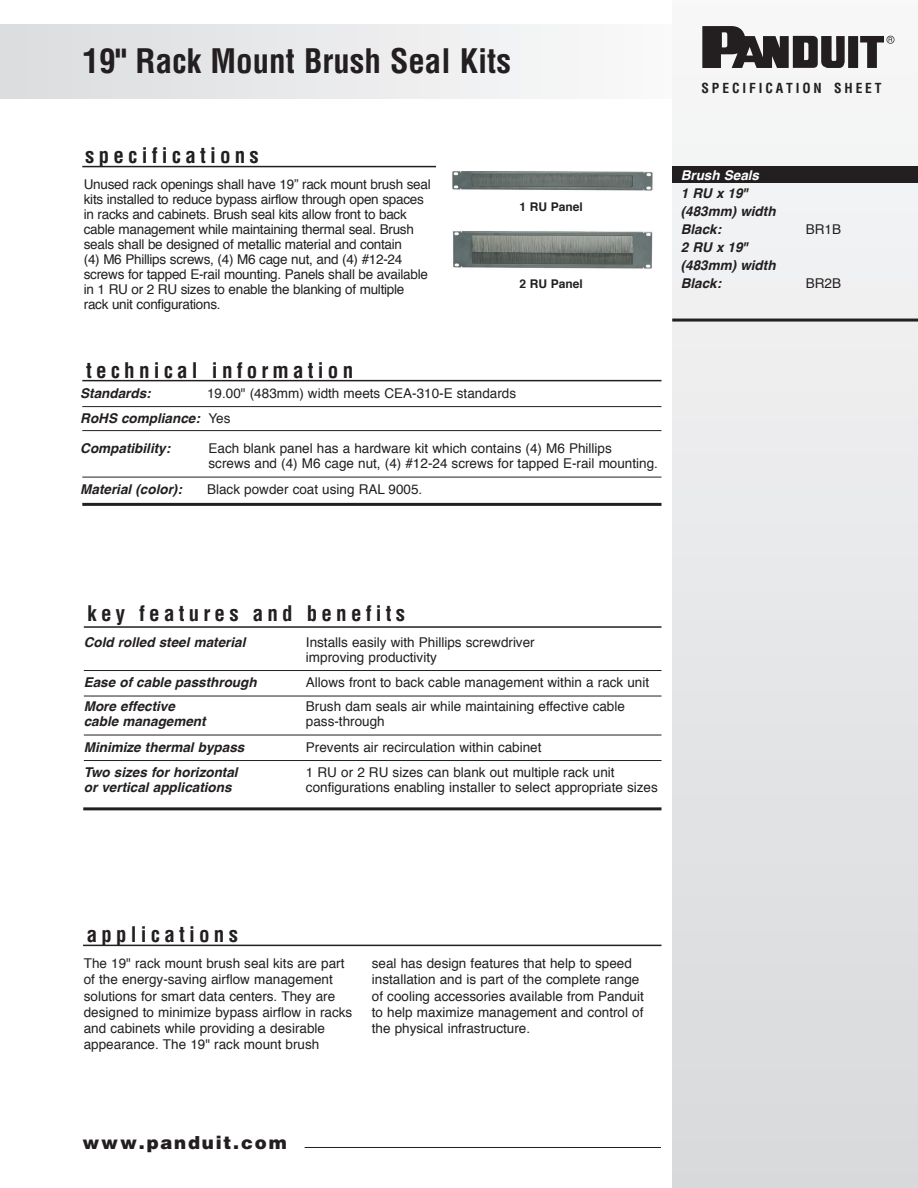
<style>
.page{position:relative;width:918px;height:1188px;background:#fff}
.page>*{position:absolute;margin:0;border:0;box-sizing:border-box;transform-origin:0 0}
.t1{font:700 condensed 33px "Helvetica";color:#231f20}
.t2{font:700 condensed 21px "Helvetica";letter-spacing:.2em;color:#231f20}
.t3{font:900 18px "Helvetica";letter-spacing:.1em;color:#231f20}
.Tab_1_0{font:13.5px/16.2px "Helvetica";color:#231f20}
.Tab_1_0-2{font:13.5px/15px "Helvetica";letter-spacing:-.02em;color:#231f20}
.Tab_2_0{font:13.5px "Helvetica";color:#231f20}
.Tab_2_0-2{font:italic 700 13.5px/18px "Helvetica";color:#231f20}
.Tab_1_0-3{font:italic 700 13.5px "Helvetica";color:#231f20}
.t4{font:700 condensed 13.5px "Helvetica";letter-spacing:.215em;color:#231f20}
.t5{font:italic 700 13.5px "Helvetica";color:#fff}
.t6{font:700 12px "Helvetica";color:#231f20}
.s1{font-weight:400;font-style:normal}
</style>
<div class="page">
<div style="left:0;top:25px;width:683px;height:74px;background:linear-gradient(to right,#dbdcdf,#fafafb)"></div>
<hr style="left:305px;top:1147px;width:356px;height:1px;background:#231f20">
<div style="left:672px;top:0;width:246px;height:1188px;background:linear-gradient(to bottom,#f7f7f8,#d8d9db)"></div>
<svg style="left:702px;top:26px;width:192px;height:42px"></svg>
<div style="left:672px;top:166px;width:246px;height:17px;background:#231f20"></div>
<hr style="left:672px;top:319px;width:246px;height:3px;background:#231f20">
<hr style="left:82px;top:406px;width:580px;height:1px;background:#231f20">
<hr style="left:82px;top:477px;width:580px;height:1px;background:#231f20">
<hr style="left:82px;top:503px;width:580px;height:3px;background:#231f20">
<hr style="left:82px;top:380px;width:580px;height:1px;background:#231f20">
<hr style="left:82px;top:166px;width:354px;height:1px;background:#231f20">
<hr style="left:83px;top:945px;width:579px;height:1px;background:#231f20">
<img style="left:452px;top:171px;width:201px;height:20px">
<hr style="left:84px;top:626px;width:578px;height:2px;background:#231f20">
<hr style="left:84px;top:670px;width:578px;height:1px;background:#231f20">
<hr style="left:84px;top:696px;width:578px;height:1px;background:#231f20">
<hr style="left:84px;top:760px;width:578px;height:1px;background:#231f20">
<hr style="left:84px;top:735px;width:578px;height:1px;background:#231f20">
<hr style="left:83px;top:807px;width:579px;height:3px;background:#231f20">
<hr style="left:82px;top:430px;width:580px;height:1px;background:#231f20">
<img style="left:452px;top:231px;width:201px;height:38px">
<p class="t1" style="left:82px;top:40px;width:430px">19" Rack Mount Brush Seal Kits</p>
<p class="t2" style="left:85px;top:142px;width:175px">specifications</p>
<p class="Tab_1_0-2" style="left:84px;top:177px;width:348px">Unused rack openings shall have 19” rack mount brush seal kits installed to reduce bypass airflow through open spaces in racks and cabinets. Brush seal kits allow front to back cable management while maintaining thermal seal. Brush seals shall be designed of metallic material and contain<br>(4) M6 Phillips screws, (4) M6 cage nut, and (4) #12-24 screws for tapped E-rail mounting. Panels shall be available in 1 RU or 2 RU sizes to enable the blanking of multiple rack unit configurations.</p>
<p class="t2" style="left:86px;top:357px;width:269px">technical information</p>
<p class="t6" style="left:519px;top:197px;width:65px">1 RU Panel</p>
<p class="t6" style="left:519px;top:274px;width:65px">2 RU Panel</p>
<p class="Tab_1_0-3" style="left:80px;top:382px;width:72px">Standards:</p>
<p class="Tab_1_0" style="left:207px;top:385px;width:311px">19.00" (483mm) width meets CEA-310-E standards</p>
<p class="Tab_1_0-3" style="left:80px;top:407px;width:152px">RoHS compliance: <span class="s1">Yes</span></p>
<p class="Tab_1_0-3" style="left:80px;top:437px;width:92px">Compatibility:</p>
<p class="Tab_1_0" style="left:209px;top:442px;width:451px;line-height:15px">Each blank panel has a hardware kit which contains (4) M6 Phillips<br>screws and (4) M6 cage nut, (4) #12-24 screws for tapped E-rail mounting.</p>
<p class="Tab_1_0-3" style="left:80px;top:478px;width:103px">Material (color):</p>
<p class="Tab_1_0" style="left:207px;top:481px;width:217px">Black powder coat using RAL 9005.</p>
<p class="t4" style="left:702px;top:80px;width:182px">SPECIFICATION SHEET</p>
<p class="t5" style="left:681px;top:164px;width:80px">Brush Seals</p>
<p class="Tab_2_0-2" style="left:681px;top:184px;width:96px">1 RU x 19" (483mm) width</p>
<p class="Tab_2_0-2" style="left:681px;top:220px;width:42px">Black:</p>
<p class="Tab_1_0" style="left:806px;top:221px;width:37px">BR1B</p>
<p class="Tab_2_0-2" style="left:681px;top:238px;width:70px">2 RU x 19"</p>
<p class="Tab_2_0-2" style="left:681px;top:256px;width:96px">(483mm) width</p>
<p class="Tab_2_0-2" style="left:681px;top:274px;width:42px">Black:</p>
<p class="Tab_1_0" style="left:806px;top:275px;width:37px">BR2B</p>
<p class="t2" style="left:88px;top:600px;width:319px">key features and benefits</p>
<p class="Tab_2_0-2" style="left:84px;top:633px;width:163px">Cold rolled steel material</p>
<p class="Tab_2_0" style="left:306px;top:632px;width:230px">Installs easily with Phillips screwdriver</p>
<p class="Tab_2_0" style="left:306px;top:647px;width:132px">improving productivity</p>
<p class="Tab_2_0-2" style="left:84px;top:674px;width:174px">Ease of cable passthrough</p>
<p class="Tab_2_0" style="left:306px;top:672px;width:345px">Allows front to back cable management within a rack unit</p>
<p class="Tab_2_0-2" style="left:84px;top:698px;width:93px">More effective</p>
<p class="Tab_2_0" style="left:306px;top:696px;width:321px">Brush dam seals air while maintaining effective cable</p>
<p class="Tab_2_0-2" style="left:84px;top:713px;width:123px">cable management</p>
<p class="Tab_2_0" style="left:306px;top:711px;width:80px">pass-through</p>
<p class="Tab_1_0-3" style="left:84px;top:736px;width:162px">Minimize thermal bypass</p>
<p class="Tab_1_0" style="left:306px;top:739px;width:237px">Prevents air recirculation within cabinet</p>
<p class="Tab_1_0-3" style="left:84px;top:762px;width:155px">Two sizes for horizontal</p>
<p class="Tab_1_0" style="left:306px;top:765px;width:310px">1 RU or 2 RU sizes can blank out multiple rack unit</p>
<p class="Tab_1_0-3" style="left:84px;top:777px;width:149px">or vertical applications</p>
<p class="Tab_1_0" style="left:306px;top:780px;width:353px">configurations enabling installer to select appropriate sizes</p>
<p class="t2" style="left:87px;top:921px;width:153px">applications</p>
<p class="Tab_1_0" style="left:84px;top:956px;width:270px">The 19" rack mount brush seal kits are part of the energy-saving airflow management solutions for smart data centers. They are designed to minimize bypass airflow in racks and cabinets while providing a desirable appearance. The 19" rack mount brush</p>
<p class="Tab_1_0" style="left:372px;top:956px;width:274px">seal has design features that help to speed installation and is part of the complete range of cooling accessories available from Panduit to help maximize management and control of the physical infrastructure.</p>
<p class="t3" style="left:82px;top:1131px;width:206px">www.panduit.com</p>
</div>
